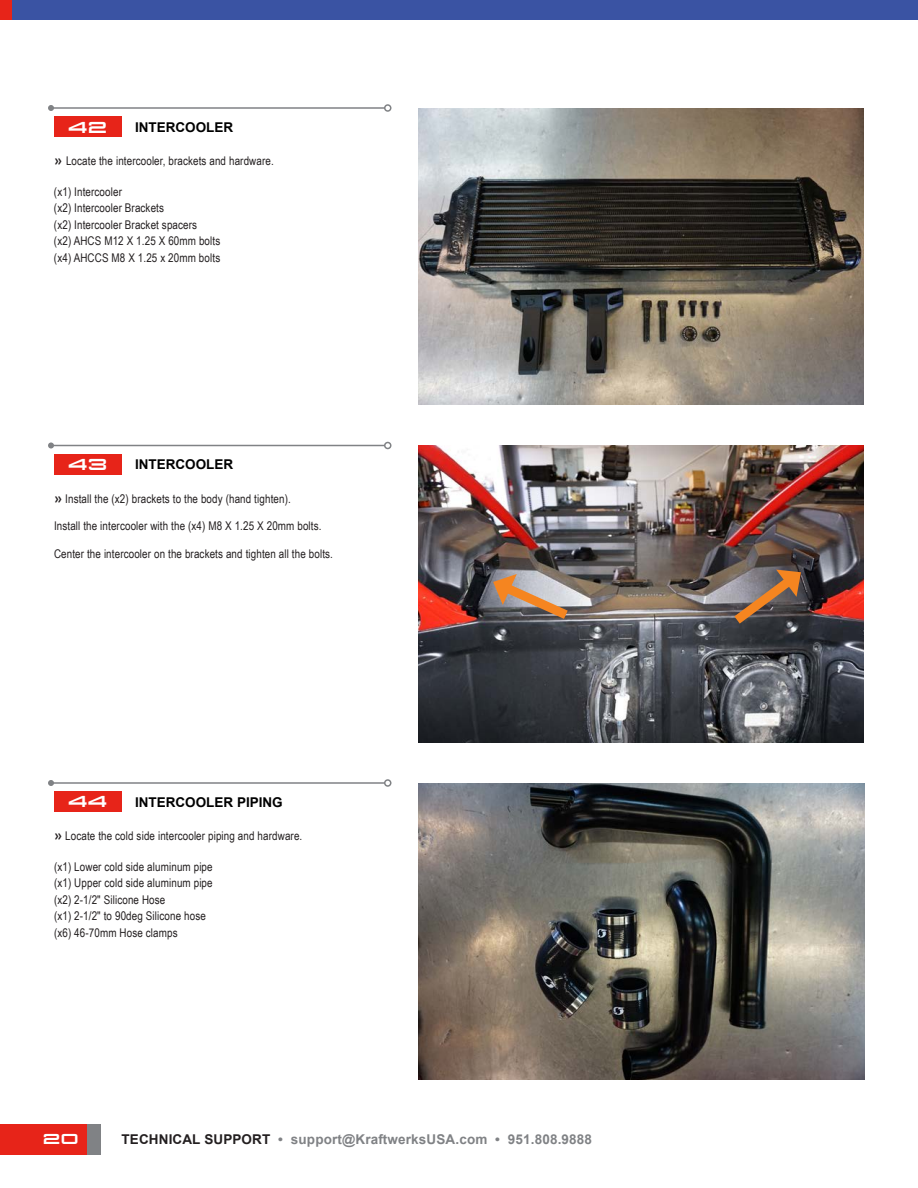
<style>
.page{position:relative;width:918px;height:1188px;background:#fff}
.page>*{position:absolute;margin:0;border:0;box-sizing:border-box;transform-origin:0 0}
.t1{font:16.5px "Aggie URWT Norm";color:#fff}
.t2{font:15px "Aggie URWT Norm";color:#fff}
.t3{font:700 13.5px "Arial";letter-spacing:.01em;color:#808285}
.t4{font:700 13.5px "Arial";color:#000}
.t5{font:12px "Arial Narrow";letter-spacing:.01em;color:#231f20}
.s1{font-family:"Arial Rounded MT Bold";font-size:13.95px}
.s2{color:#231f20}
</style>
<div class="page">
<div style="left:0;top:0;width:12px;height:20px;background:#e72419"></div>
<div style="left:12px;top:0;width:906px;height:20px;background:#3a53a3"></div>
<div style="left:0;top:1124px;width:88px;height:30px;background:#e72419"></div>
<div style="left:88px;top:1124px;width:13px;height:30px;background:#808285"></div>
<img style="left:418px;top:108px;width:446px;height:297px">
<img style="left:418px;top:446px;width:446px;height:296px">
<img style="left:418px;top:783px;width:446px;height:297px">
<svg style="left:491px;top:574px;width:87px;height:53px;background:#9e8a7c"></svg>
<svg style="left:724px;top:566px;width:81px;height:67px;background:#776357"></svg>
<hr style="left:51px;top:107px;width:334px;height:2px;background:#808285">
<svg style="left:48px;top:105px;width:6px;height:6px"></svg>
<div style="left:384px;top:104px;width:8px;height:8px;border:2px solid #808285;border-radius:50%"></div>
<hr style="left:51px;top:445px;width:334px;height:1px;background:#808285">
<svg style="left:48px;top:442px;width:6px;height:6px"></svg>
<div style="left:384px;top:442px;width:8px;height:7px;border:2px solid #808285;border-radius:50%"></div>
<hr style="left:51px;top:782px;width:334px;height:2px;background:#808285">
<svg style="left:48px;top:780px;width:6px;height:6px"></svg>
<div style="left:384px;top:779px;width:8px;height:8px;border:2px solid #808285;border-radius:50%"></div>
<div style="left:54px;top:454px;width:68px;height:20px;background:#e72419"></div>
<div style="left:54px;top:117px;width:68px;height:20px;background:#e72419"></div>
<div style="left:54px;top:791px;width:68px;height:21px;background:#e72419"></div>
<p class="t1" style="left:68px;top:117px;width:41px">42</p>
<p class="t4" style="left:135px;top:118px;width:100px">INTERCOOLER</p>
<p class="t5" style="left:54px;top:152px;width:221px"><span class="s1">»</span> Locate the intercooler, brackets and hardware.</p>
<p class="t5" style="left:54px;top:183px;width:69px">(x1) Intercooler</p>
<p class="t5" style="left:54px;top:199px;width:112px">(x2) Intercooler Brackets</p>
<p class="t5" style="left:54px;top:216px;width:145px">(x2) Intercooler Bracket spacers</p>
<p class="t5" style="left:54px;top:232px;width:168px">(x2) AHCS M12 X 1.25 X 60mm bolts</p>
<p class="t5" style="left:54px;top:249px;width:168px">(x4) AHCCS M8 X 1.25 x 20mm bolts</p>
<p class="t1" style="left:68px;top:455px;width:41px">43</p>
<p class="t4" style="left:135px;top:456px;width:100px">INTERCOOLER</p>
<p class="t5" style="left:54px;top:490px;width:238px"><span class="s1">»</span> Install the (x2) brackets to the body (hand tighten).</p>
<p class="t5" style="left:54px;top:517px;width:269px">Install the intercooler with the (x4) M8 X 1.25 X 20mm bolts.</p>
<p class="t5" style="left:54px;top:545px;width:281px">Center the intercooler on the brackets and tighten all the bolts.</p>
<p class="t1" style="left:68px;top:792px;width:41px">44</p>
<p class="t4" style="left:135px;top:793px;width:149px">INTERCOOLER PIPING</p>
<p class="t5" style="left:54px;top:827px;width:250px"><span class="s1">»</span> Locate the cold side intercooler piping and hardware.</p>
<p class="t5" style="left:54px;top:858px;width:160px">(x1) Lower cold side aluminum pipe</p>
<p class="t5" style="left:54px;top:874px;width:160px">(x1) Upper cold side aluminum pipe</p>
<p class="t5" style="left:54px;top:891px;width:113px">(x2) 2-1/2" Silicone Hose</p>
<p class="t5" style="left:54px;top:907px;width:153px">(x1) 2-1/2" to 90deg Silicone hose</p>
<p class="t5" style="left:54px;top:924px;width:125px">(x6) 46-70mm Hose clamps</p>
<p class="t2" style="left:43px;top:1131px;width:37px">20</p>
<p class="t3" style="left:122px;top:1130px;width:472px"><span class="s2">TECHNICAL SUPPORT</span> • support@KraftwerksUSA.com • 951.808.9888</p>
</div>
